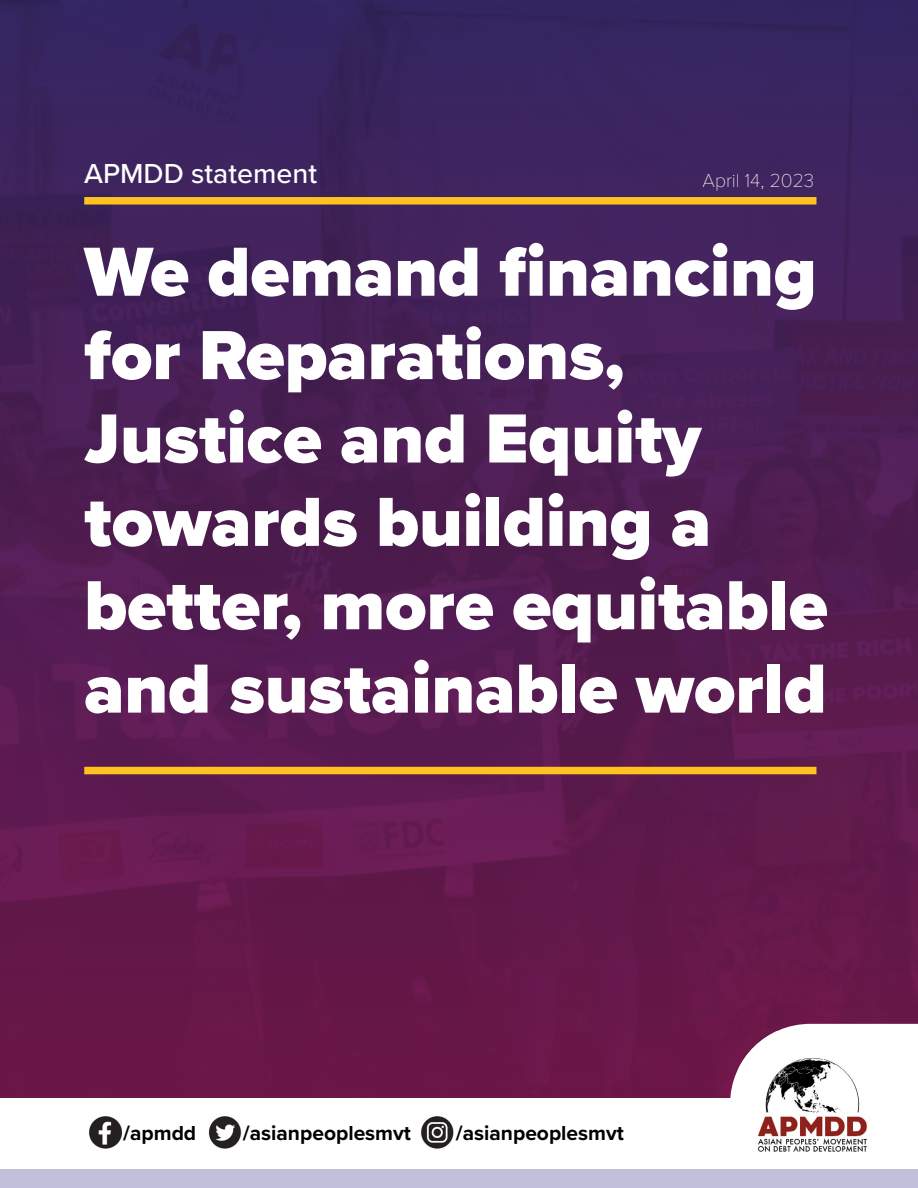
<style>
.page{position:relative;width:918px;height:1188px;background:#fff}
.page>*{position:absolute;margin:0;border:0;box-sizing:border-box;transform-origin:0 0}
.t1{font:900 72px/83.4px "Proxima Nova";color:#fff}
.t2{font:500 28.5px "Proxima Nova";color:#fff}
.t3{font:700 21px "Proxima Nova";color:#000}
.t4{font:100 19.5px "Proxima Nova T";color:#fff}
</style>
<div class="page">
<div style="left:0;top:0;width:918px;height:1188px;background:linear-gradient(to bottom,#342560,#731746)"></div>
<div style="left:0;top:1099px;width:918px;height:89px;background:#fff"></div>
<svg style="left:353px;top:1024px;width:565px;height:75px;background:#7a315c"></svg>
<img style="left:739px;top:1031px;width:147px;height:121px">
<div style="left:84px;top:767px;width:732px;height:7px;background:#ffc21e"></div>
<div style="left:84px;top:197px;width:732px;height:8px;background:#ffc21e"></div>
<svg style="left:780px;top:227px;width:138px;height:1px"></svg>
<img style="left:89px;top:1116px;width:34px;height:33px">
<img style="left:208px;top:1116px;width:34px;height:33px">
<img style="left:421px;top:1116px;width:33px;height:33px">
<div style="left:0;top:1169px;width:918px;height:19px;background:#c1c0db"></div>
<p class="t2" style="left:84px;top:152px;width:234px">APMDD statement</p>
<p class="t4" style="left:703px;top:166px;width:113px">April 14, 2023</p>
<p class="t1" style="left:84px;top:230px;width:745px">We demand financing for Reparations,<br>Justice and Equity towards building a better, more equitable and sustainable world</p>
<p class="t3" style="left:123px;top:1118px;width:75px">/apmdd</p>
<p class="t3" style="left:243px;top:1118px;width:170px">/asianpeoplesmvt</p>
<p class="t3" style="left:456px;top:1118px;width:170px">/asianpeoplesmvt</p>
</div>
